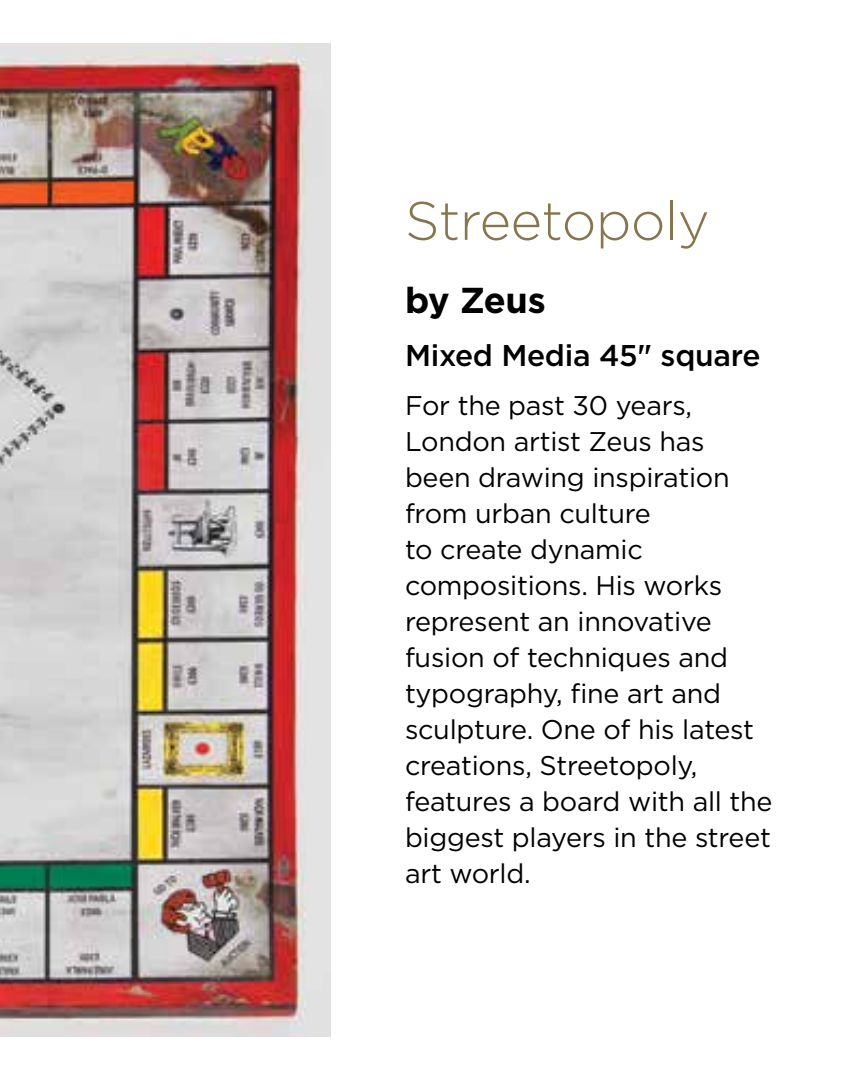
<style>
.page{position:relative;width:864px;height:1080px;background:#fff}
.page>*{position:absolute;margin:0;border:0;box-sizing:border-box;transform-origin:0 0}
.t1{font:300 54px "Gotham";letter-spacing:-.01em;color:#87754e}
.t2{font:700 36px "Gotham";letter-spacing:-.025em;color:#000}
.t3{font:500 30px "Gotham";letter-spacing:-.01em;color:#000}
.t4{font:27px/36px "Gotham";letter-spacing:-.01em;color:#000}
</style>
<div class="page">
<img style="left:0;top:43px;width:331px;height:994px">
<h1 class="t1" style="left:405px;top:187px;width:306px">Streetopoly</h1>
<h2 class="t2" style="left:405px;top:277px;width:142px">by Zeus</h2>
<p class="t3" style="left:405px;top:336px;width:357px">Mixed Media 45" square</p>
<p class="t4" style="left:405px;top:387px;width:369px">For the past 30 years,<br>London artist Zeus has been drawing inspiration from urban culture<br>to create dynamic compositions. His works represent an innovative fusion of techniques and typography, fine art and sculpture. One of his latest creations, Streetopoly, features a board with all the biggest players in the street art world.</p>
</div>
